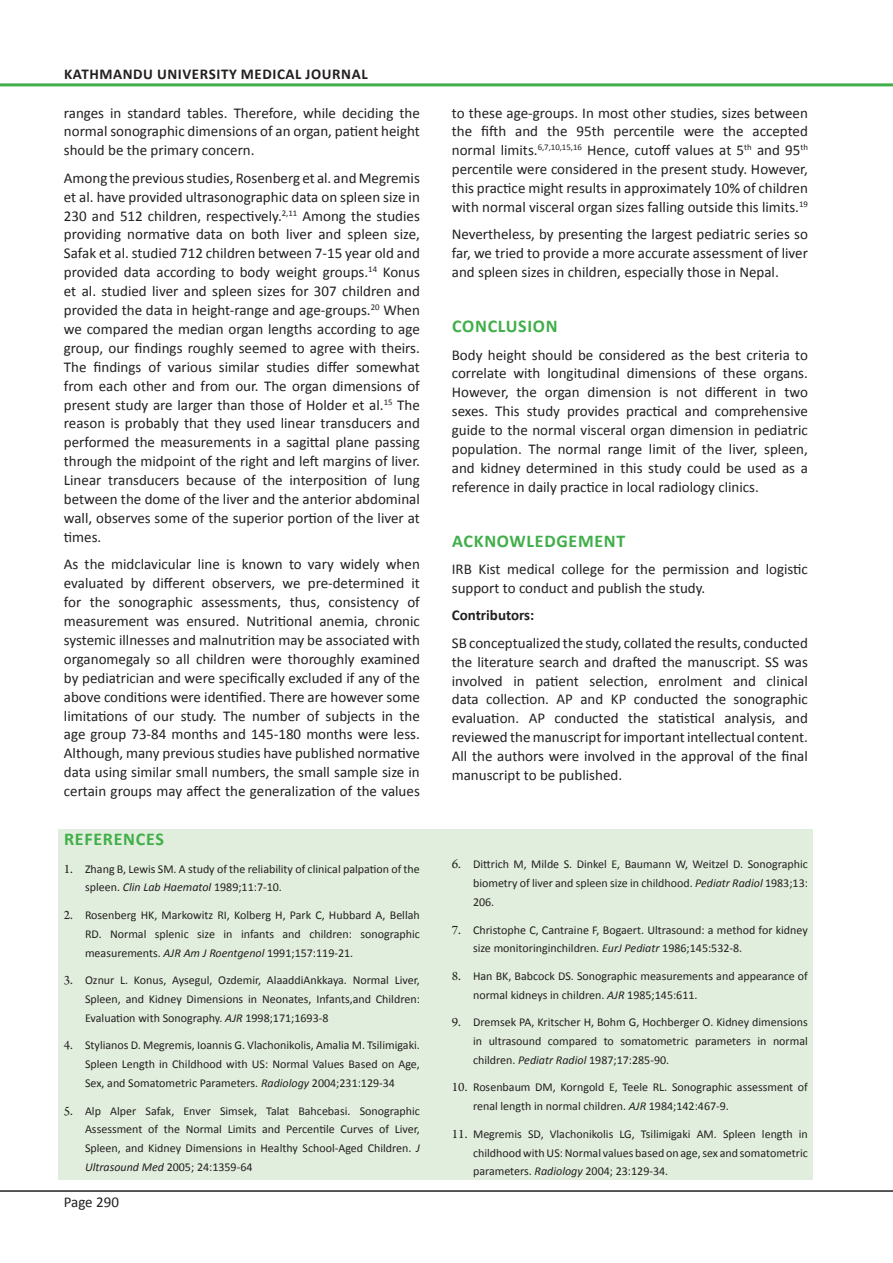
<style>
.page{position:relative;width:893px;height:1263px;background:#fff}
.page>*{position:absolute;margin:0;border:0;box-sizing:border-box;transform-origin:0 0}
.Heading_2_-_Sub_head{font:700 18px "Calibri";letter-spacing:.04em;color:#40ae49}
.Normal_Text{font:700 18px "Calibri";letter-spacing:.04em;color:#40ae49}
.Normal_Text-2{font:15px/18.9px "Calibri";color:#231f20;text-align:justify}
.Normal_Text-3{font:700 15px "Calibri";letter-spacing:.04em;color:#231f20}
.Normal_Text-4{font:700 15px "Calibri";color:#231f20}
.Refrence_Text{font:12px/18.9px "Calibri";color:#231f20;text-align:justify}
.s1{font-family:"Arno Pro";font-size:13.5px}
.s2{font-style:italic}
</style>
<div class="page">
<hr style="left:0;top:1190px;width:893px;height:2px;background:#231f20">
<hr style="left:0;top:83px;width:893px;height:3px;background:#40ae49">
<div style="left:59px;top:829px;width:754px;height:350px;background:#e1eedd"></div>
<p class="Normal_Text-3" style="left:64px;top:64px;width:305px">KATHMANDU UNIVERSITY MEDICAL JOURNAL</p>
<p class="Normal_Text-2" style="left:64px;top:103px;width:357px">ranges in standard tables. Therefore, while deciding the normal sonographic dimensions of an organ, patient height should be the primary concern.</p>
<p class="Normal_Text-2" style="left:64px;top:168px;width:357px">Among the previous studies, Rosenberg et al. and Megremis et al. have provided ultrasonographic data on spleen size in 230 and 512 children, respectively.<sup>2,11</sup> Among the studies providing normative data on both liver and spleen size, Safak et al. studied 712 children between 7-15 year old and provided data according to body weight groups.<sup>14</sup> Konus et al. studied liver and spleen sizes for 307 children and provided the data in height-range and age-groups.<sup>20</sup> When we compared the median organ lengths according to age group, our findings roughly seemed to agree with theirs.<br>The findings of various similar studies differ somewhat from each other and from our. The organ dimensions of present study are larger than those of Holder et al.<sup>15</sup> The reason is probably that they used linear transducers and performed the measurements in a sagittal plane passing through the midpoint of the right and left margins of liver.<br>Linear transducers because of the interposition of lung between the dome of the liver and the anterior abdominal wall, observes some of the superior portion of the liver at times.</p>
<p class="Normal_Text-2" style="left:64px;top:555px;width:357px">As the midclavicular line is known to vary widely when evaluated by different observers, we pre-determined it for the sonographic assessments, thus, consistency of measurement was ensured. Nutritional anemia, chronic systemic illnesses and malnutrition may be associated with organomegaly so all children were thoroughly examined by pediatrician and were specifically excluded if any of the above conditions were identified. There are however some limitations of our study. The number of subjects in the age group 73-84 months and 145-180 months were less.<br>Although, many previous studies have published normative data using similar small numbers, the small sample size in certain groups may affect the generalization of the values</p>
<p class="Normal_Text" style="left:64px;top:828px;width:101px">REFERENCES</p>
<p class="Refrence_Text" style="left:85px;top:859px;width:336px;text-indent:-21px"><span class="s1">1.</span> Zhang B, Lewis SM. A study of the reliability of clinical palpation of the spleen. <span class="s2">Clin Lab Haematol</span> 1989;11:7-10.</p>
<p class="Refrence_Text" style="left:85px;top:905px;width:336px;text-indent:-21px"><span class="s1">2.</span> Rosenberg HK, Markowitz RI, Kolberg H, Park C, Hubbard A, Bellah RD. Normal splenic size in infants and children: sonographic measurements. <span class="s2">AJR Am J Roentgenol</span> 1991;157:119-21.</p>
<p class="Refrence_Text" style="left:85px;top:971px;width:336px;text-indent:-21px"><span class="s1">3.</span> Oznur L. Konus, Aysegul, Ozdemir, AlaaddiAnkkaya. Normal Liver, Spleen, and Kidney Dimensions in Neonates, Infants,and Children:<br>Evaluation with Sonography. <span class="s2">AJR</span> 1998;171;1693-8</p>
<p class="Refrence_Text" style="left:85px;top:1036px;width:336px;text-indent:-21px"><span class="s1">4.</span> Stylianos D. Megremis, Ioannis G. Vlachonikolis, Amalia M. Tsilimigaki.<br>Spleen Length in Childhood with US: Normal Values Based on Age, Sex, and Somatometric Parameters. <span class="s2">Radiology</span> 2004;231:129-34</p>
<p class="Refrence_Text" style="left:85px;top:1101px;width:336px;text-indent:-21px"><span class="s1">5.</span> Alp Alper Safak, Enver Simsek, Talat Bahcebasi. Sonographic Assessment of the Normal Limits and Percentile Curves of Liver, Spleen, and Kidney Dimensions in Healthy School-Aged Children. <span class="s2">J Ultrasound Med</span> 2005; 24:1359-64</p>
<p class="Normal_Text-2" style="left:64px;top:1193px;width:57px">Page 290</p>
<p class="Normal_Text-2" style="left:452px;top:103px;width:358px">to these age-groups. In most other studies, sizes between the fifth and the 95th percentile were the accepted normal limits.<sup>6,7,10,15,16</sup> Hence, cutoff values at 5<sup>th</sup> and 95<sup>th </sup>percentile were considered in the present study. However, this practice might results in approximately 10% of children with normal visceral organ sizes falling outside this limits.<sup>19</sup></p>
<p class="Normal_Text-2" style="left:452px;top:225px;width:358px">Nevertheless, by presenting the largest pediatric series so far, we tried to provide a more accurate assessment of liver and spleen sizes in children, especially those in Nepal.</p>
<p class="Heading_2_-_Sub_head" style="left:452px;top:315px;width:107px">CONCLUSION</p>
<p class="Normal_Text-2" style="left:452px;top:345px;width:358px">Body height should be considered as the best criteria to correlate with longitudinal dimensions of these organs.<br>However, the organ dimension is not different in two sexes. This study provides practical and comprehensive guide to the normal visceral organ dimension in pediatric population. The normal range limit of the liver, spleen, and kidney determined in this study could be used as a reference in daily practice in local radiology clinics.</p>
<p class="Heading_2_-_Sub_head" style="left:452px;top:529px;width:175px">ACKNOWLEDGEMENT</p>
<p class="Normal_Text-2" style="left:452px;top:560px;width:358px">IRB Kist medical college for the permission and logistic support to conduct and publish the study.</p>
<p class="Normal_Text-4" style="left:452px;top:606px;width:84px">Contributors:</p>
<p class="Normal_Text-2" style="left:452px;top:633px;width:358px">SB conceptualized the study, collated the results, conducted the literature search and drafted the manuscript. SS was involved in patient selection, enrolment and clinical data collection. AP and KP conducted the sonographic evaluation. AP conducted the statistical analysis, and reviewed the manuscript for important intellectual content.<br>All the authors were involved in the approval of the final manuscript to be published.</p>
<p class="Refrence_Text" style="left:473px;top:855px;width:336px;text-indent:-21px"><span class="s1">6.</span> Dittrich M, Milde S. Dinkel E, Baumann W, Weitzel D. Sonographic biometry of liver and spleen size in childhood. <span class="s2">Pediatr Radiol</span> 1983;13:<br>206.</p>
<p class="Refrence_Text" style="left:473px;top:920px;width:336px;text-indent:-21px"><span class="s1">7.</span> Christophe C, Cantraine F, Bogaert. Ultrasound: a method for kidney size monitoringinchildren. <span class="s2">EurJ Pediatr</span> 1986;145:532-8.</p>
<p class="Refrence_Text" style="left:473px;top:966px;width:336px;text-indent:-21px"><span class="s1">8.</span> Han BK, Babcock DS. Sonographic measurements and appearance of normal kidneys in children. <span class="s2">AJR</span> 1985;145:611.</p>
<p class="Refrence_Text" style="left:473px;top:1013px;width:336px;text-indent:-21px"><span class="s1">9.</span> Dremsek PA, Kritscher H, Bohm G, Hochberger O. Kidney dimensions in ultrasound compared to somatometric parameters in normal children. <span class="s2">Pediatr Radiol</span> 1987;17:285-90.</p>
<p class="Refrence_Text" style="left:473px;top:1078px;width:336px;text-indent:-21px"><span class="s1">10.</span> Rosenbaum DM, Korngold E, Teele RL. Sonographic assessment of renal length in normal children. <span class="s2">AJR</span> 1984;142:467-9.</p>
<p class="Refrence_Text" style="left:473px;top:1124px;width:336px;text-indent:-21px"><span class="s1">11.</span> Megremis SD, Vlachonikolis LG, Tsilimigaki AM. Spleen length in childhood with US: Normal values based on age, sex and somatometric parameters. <span class="s2">Radiology</span> 2004; 23:129-34.</p>
</div>
